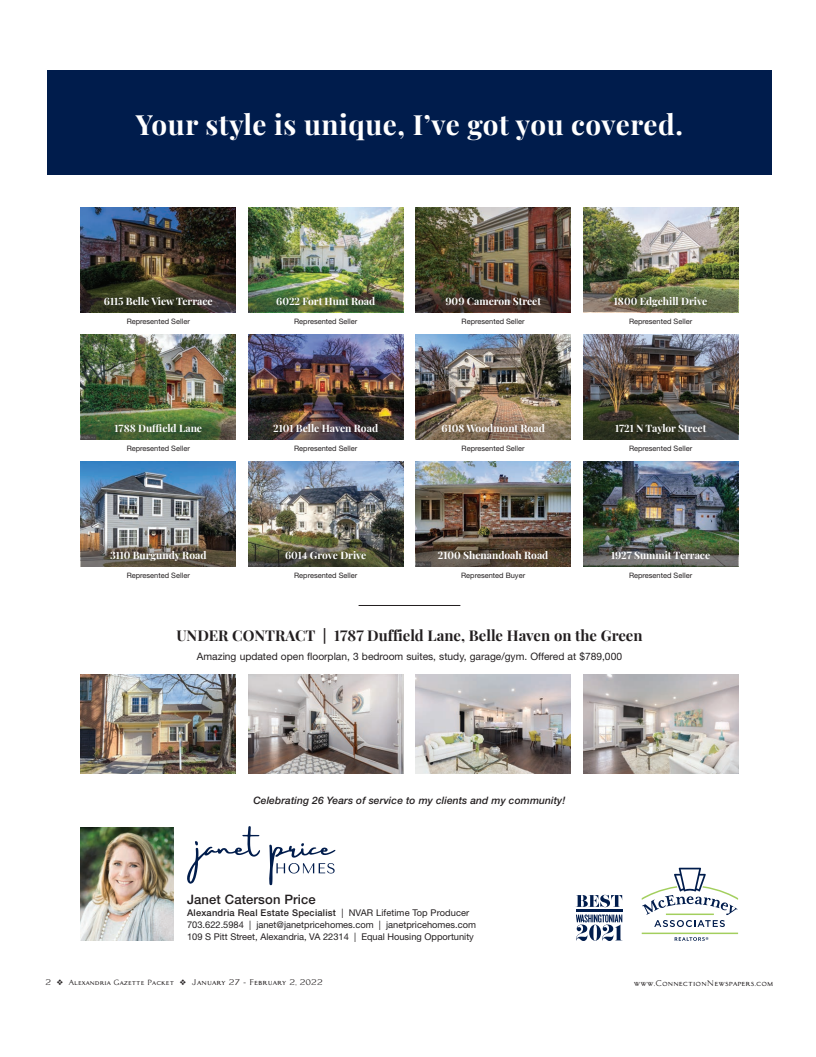
<style>
.page{position:relative;width:816px;height:1057px;background:#fff}
.page>*{position:absolute;margin:0;border:0;box-sizing:border-box;transform-origin:0 0}
.t1{font:700 27.9px "Playfair Display";letter-spacing:.02em;color:#fff}
.t2{font:700 14.9px "Playfair Display";color:#231f20}
.t3{font:500 13px "Helvetica Neue LT Std";letter-spacing:.01em;color:#231f20}
.t4{font:700 10.2px "Playfair Display";color:#fff}
.t5{font:10.2px "Helvetica Neue LT Std";color:#231f20}
.t6{font:italic 500 10.2px "Helvetica Neue LT Std";letter-spacing:.01em;color:#231f20}
.t7{font:9.3px/12.1px "Helvetica Neue LT Std";color:#231f20}
.t8{font:8px "Architect Bold V";color:#231f20}
.t9{font:7.4px "Helvetica Neue LT Std";color:#231f20}
.s1{font-weight:500}
.s2{font-size:7.4px}
</style>
<div class="page">
<img style="left:81px;top:827px;width:93px;height:113px">
<hr style="left:576px;top:909px;width:46px;height:2px;background:#001c4c">
<svg style="left:576px;top:894px;width:46px;height:13px"></svg>
<svg style="left:576px;top:914px;width:46px;height:26px"></svg>
<svg style="left:674px;top:937px;width:34px;height:3px"></svg>
<hr style="left:642px;top:932px;width:96px;height:1px;background:#a3cf5e">
<svg style="left:642px;top:867px;width:96px;height:59px"></svg>
<img style="left:81px;top:674px;width:155px;height:99px">
<img style="left:248px;top:674px;width:155px;height:99px">
<img style="left:416px;top:674px;width:154px;height:99px">
<img style="left:583px;top:674px;width:155px;height:99px">
<img style="left:248px;top:207px;width:155px;height:75px">
<img style="left:416px;top:207px;width:154px;height:75px">
<img style="left:583px;top:207px;width:155px;height:75px">
<img style="left:248px;top:282px;width:155px;height:30px">
<svg style="left:416px;top:282px;width:154px;height:30px;background:#48362a"></svg>
<img style="left:583px;top:282px;width:155px;height:30px">
<img style="left:81px;top:207px;width:155px;height:75px">
<svg style="left:81px;top:282px;width:155px;height:30px;background:#353522"></svg>
<img style="left:248px;top:334px;width:155px;height:75px">
<img style="left:81px;top:334px;width:155px;height:75px">
<img style="left:416px;top:334px;width:154px;height:75px">
<img style="left:248px;top:409px;width:155px;height:30px">
<img style="left:81px;top:409px;width:155px;height:30px">
<img style="left:416px;top:409px;width:154px;height:30px">
<img style="left:583px;top:334px;width:155px;height:75px">
<svg style="left:583px;top:409px;width:155px;height:30px;background:#3a3e2f"></svg>
<img style="left:81px;top:461px;width:155px;height:75px">
<img style="left:248px;top:461px;width:155px;height:75px">
<img style="left:81px;top:536px;width:155px;height:30px">
<img style="left:248px;top:536px;width:155px;height:30px">
<img style="left:416px;top:461px;width:154px;height:75px">
<img style="left:583px;top:461px;width:155px;height:75px">
<svg style="left:416px;top:536px;width:154px;height:30px;background:#564739"></svg>
<img style="left:583px;top:536px;width:155px;height:30px">
<hr style="left:358px;top:605px;width:102px;height:1px;background:#231f20">
<svg style="left:187px;top:826px;width:73px;height:57px"></svg>
<svg style="left:269px;top:843px;width:66px;height:42px"></svg>
<div style="left:47px;top:70px;width:724px;height:104px;background:#001c4c"></div>
<p class="t1" style="left:136px;top:102px;width:548px">Your style is unique, I’ve got you covered.</p>
<p class="t4" style="left:104px;top:293px;width:110px">6115 Belle View Terrace</p>
<p class="t9" style="left:127px;top:317px;width:65px">Represented Seller</p>
<p class="t4" style="left:276px;top:293px;width:101px">6022 Fort Hunt Road</p>
<p class="t4" style="left:445px;top:293px;width:97px">909 Cameron Street</p>
<p class="t4" style="left:614px;top:293px;width:95px">1800 Edgehill Drive</p>
<p class="t9" style="left:294px;top:317px;width:65px">Represented Seller</p>
<p class="t9" style="left:462px;top:317px;width:65px">Represented Seller</p>
<p class="t9" style="left:629px;top:317px;width:65px">Represented Seller</p>
<p class="t4" style="left:114px;top:420px;width:89px">1788 Duffield Lane</p>
<p class="t4" style="left:273px;top:420px;width:106px">2101 Belle Haven Road</p>
<p class="t4" style="left:441px;top:420px;width:105px">6108 Woodmont Road</p>
<p class="t9" style="left:127px;top:444px;width:65px">Represented Seller</p>
<p class="t9" style="left:294px;top:444px;width:65px">Represented Seller</p>
<p class="t9" style="left:462px;top:444px;width:65px">Represented Seller</p>
<p class="t4" style="left:615px;top:420px;width:93px">1721 N Taylor Street</p>
<p class="t9" style="left:629px;top:444px;width:65px">Represented Seller</p>
<p class="t4" style="left:110px;top:547px;width:98px">3110 Burgundy Road</p>
<p class="t4" style="left:285px;top:547px;width:83px">6014 Grove Drive</p>
<p class="t9" style="left:127px;top:571px;width:65px">Represented Seller</p>
<p class="t9" style="left:294px;top:571px;width:65px">Represented Seller</p>
<p class="t4" style="left:438px;top:547px;width:112px">2100 Shenandoah Road</p>
<p class="t4" style="left:611px;top:547px;width:101px">1927 Summit Terrace</p>
<p class="t9" style="left:461px;top:571px;width:65px">Represented Buyer</p>
<p class="t9" style="left:629px;top:571px;width:65px">Represented Seller</p>
<p class="t2" style="left:176px;top:624px;width:468px">UNDER CONTRACT | 1787 Duffield Lane, Belle Haven on the Green</p>
<p class="t5" style="left:197px;top:650px;width:426px">Amazing updated open floorplan, 3 bedroom suites, study, garage/gym. Offered at $789,000</p>
<p class="t6" style="left:253px;top:794px;width:314px">Celebrating 26 Years of service to my clients and my community!</p>
<p class="t3" style="left:187px;top:891px;width:130px">Janet Caterson Price</p>
<p class="t7" style="left:187px;top:906px;width:290px"><span class="s1">Alexandria Real Estate Specialist</span> | NVAR Lifetime Top Producer<br>703.622.5984 | janet@janetpricehomes.com | janetpricehomes.com<br>109 S Pitt Street, Alexandria, VA 22314 | Equal Housing Opportunity</p>
<p class="t8" style="left:45px;top:977px;width:279px">2 ❖ <span class="s2">Alexandria Gazette Packet</span> ❖ January 27 - February 2, 2022</p>
<p class="t8" style="left:634px;top:978px;width:141px">www.ConnectionNewspapers.com</p>
</div>
